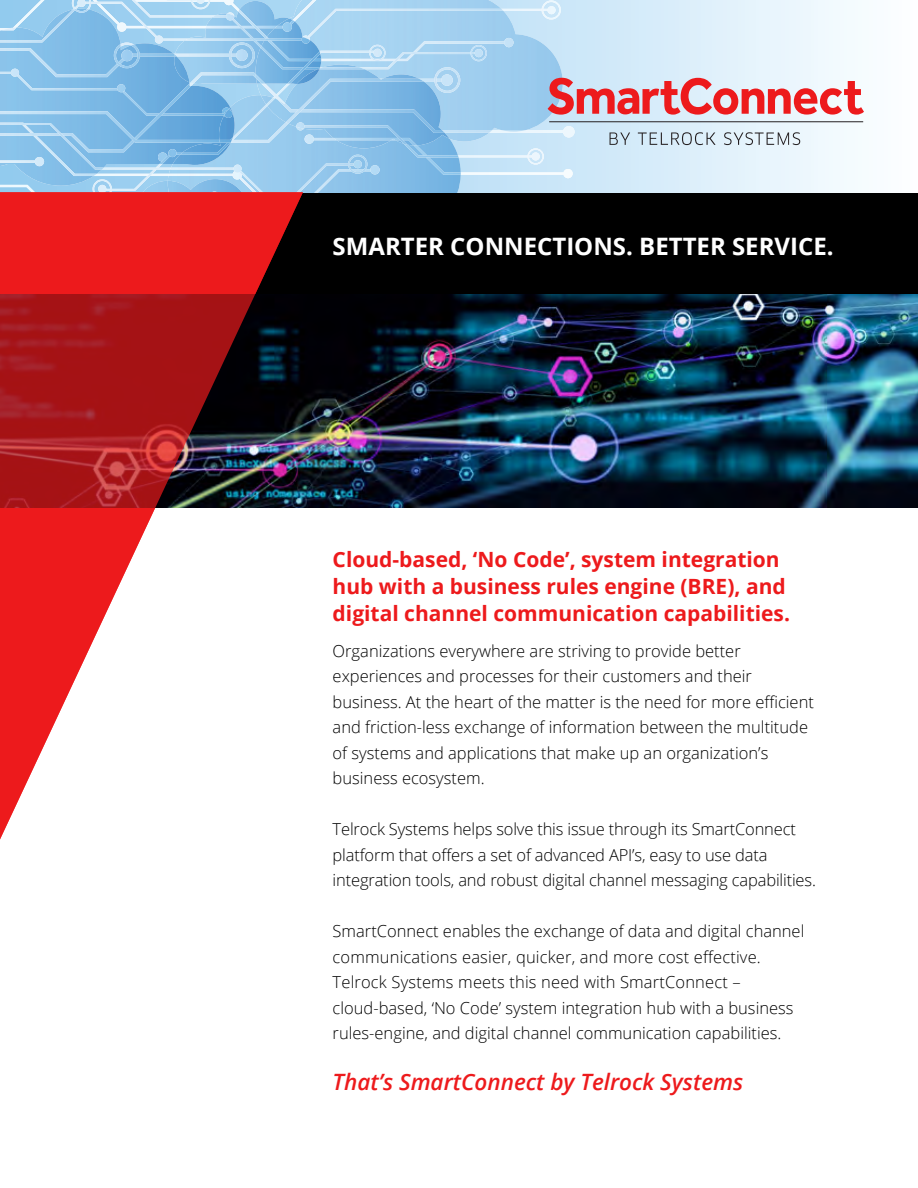
<style>
.page{position:relative;width:918px;height:1188px;background:#fff}
.page>*{position:absolute;margin:0;border:0;box-sizing:border-box;transform-origin:0 0}
.t1{font:700 24px "Open Sans";color:#fff}
.t2{font:italic 600 22.5px "Open Sans";color:#ed1a1c}
.t3{font:700 21px/27px "Open Sans";color:#ed1a1c}
.t4{font:300 16.5px/25.5px "Open Sans";color:#000}
</style>
<div class="page">
<svg style="left:44px;top:0;width:811px;height:68px;background:#dbeefa"></svg>
<svg style="left:0;top:0;width:44px;height:9px"></svg>
<img style="left:0;top:9px;width:72px;height:33px">
<img style="left:0;top:48px;width:174px;height:20px">
<img style="left:114px;top:61px;width:26px;height:7px">
<img style="left:321px;top:61px;width:154px;height:7px">
<img style="left:321px;top:65px;width:128px;height:3px">
<img style="left:321px;top:67px;width:44px;height:1px">
<img style="left:189px;top:61px;width:67px;height:7px">
<img style="left:229px;top:61px;width:26px;height:7px">
<img style="left:174px;top:61px;width:15px;height:7px">
<img style="left:261px;top:61px;width:26px;height:7px">
<img style="left:287px;top:61px;width:33px;height:7px">
<svg style="left:72px;top:0;width:489px;height:61px;background:#a4d1ef"></svg>
<div style="left:0;top:193px;width:918px;height:108px;background:#000"></div>
<img style="left:303px;top:294px;width:615px;height:213px">
<svg style="left:0;top:385px;width:303px;height:455px"></svg>
<svg style="left:0;top:68px;width:864px;height:317px"></svg>
<h1 class="t1" style="left:333px;top:229px;width:503px">SMARTER CONNECTIONS. BETTER SERVICE.</h1>
<p class="t3" style="left:333px;top:545px;width:459px">Cloud-based, ‘No Code’, system integration hub with a business rules engine (BRE), and digital channel communication capabilities.</p>
<p class="t4" style="left:333px;top:638px;width:483px">Organizations everywhere are striving to provide better experiences and processes for their customers and their business. At the heart of the matter is the need for more efficient and friction-less exchange of information between the multitude of systems and applications that make up an organization’s business ecosystem.</p>
<p class="t4" style="left:333px;top:816px;width:485px">Telrock Systems helps solve this issue through its SmartConnect platform that offers a set of advanced API’s, easy to use data integration tools, and robust digital channel messaging capabilities.</p>
<p class="t4" style="left:333px;top:918px;width:473px">SmartConnect enables the exchange of data and digital channel communications easier, quicker, and more cost effective.<br>Telrock Systems meets this need with SmartConnect – cloud-based, ‘No Code’ system integration hub with a business rules-engine, and digital channel communication capabilities.</p>
<h2 class="t2" style="left:333px;top:1067px;width:412px">That’s SmartConnect by Telrock Systems</h2>
</div>
